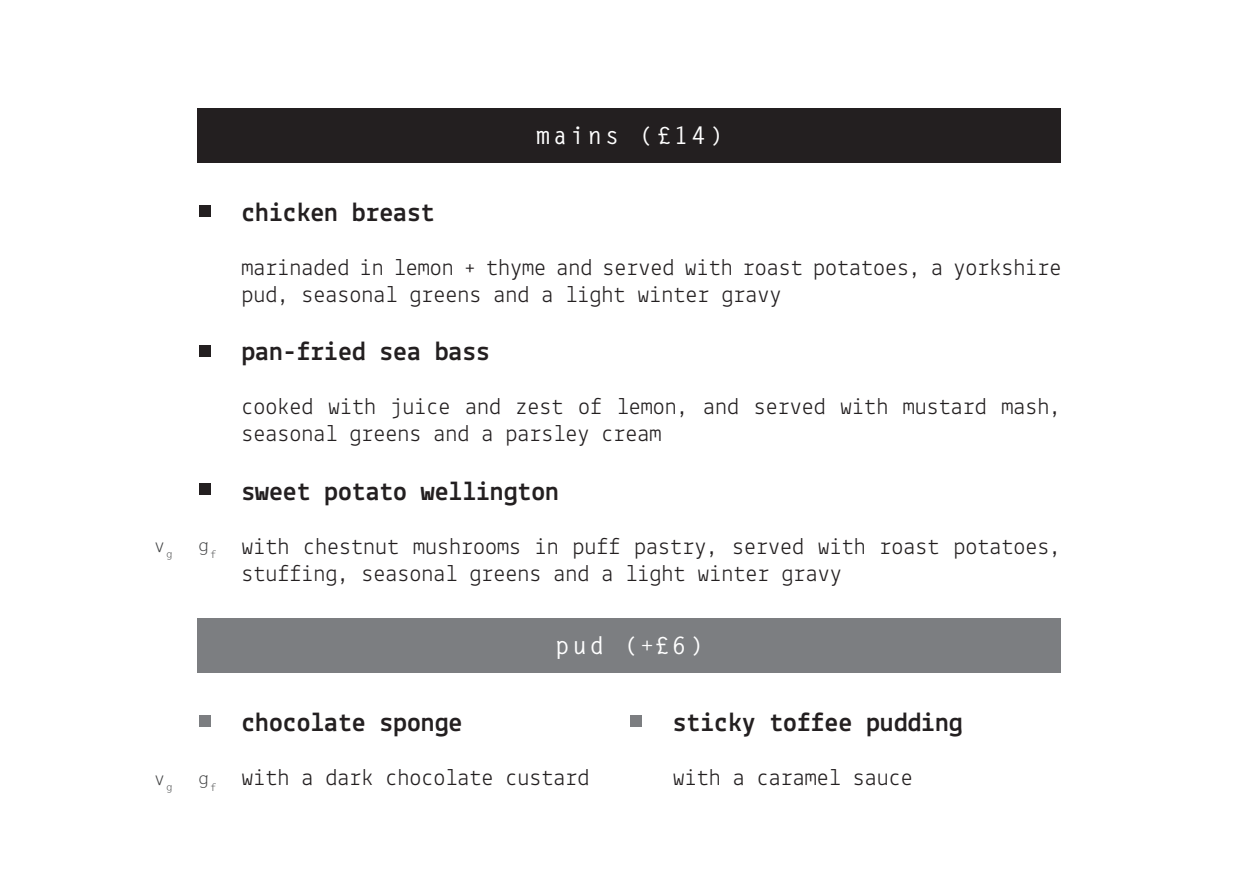
<style>
.page{position:relative;width:1259px;height:893px;background:#fff}
.page>*{position:absolute;margin:0;border:0;box-sizing:border-box;transform-origin:0 0}
.t1{font:700 27.6px "Lekton";color:#231f20}
.t2{font:24px/27px "Lekton";color:#231f20}
.t3{font:700 24px "Letter Gothic Std";letter-spacing:.12em;color:#fff}
.t4{font:18px "Letter Gothic Std";color:#414243;scale:1.13 1}
.t5{font:10.5px "Letter Gothic Std";color:#414243;scale:1.13 1}
.s1{font-size:18px}
</style>
<div class="page">
<div style="left:199px;top:205px;width:12px;height:12px;background:#231f20"></div>
<div style="left:199px;top:345px;width:12px;height:12px;background:#231f20"></div>
<div style="left:199px;top:482px;width:12px;height:12px;background:#231f20"></div>
<div style="left:198px;top:108px;width:863px;height:54px;background:#231f20"></div>
<div style="left:198px;top:618px;width:863px;height:55px;background:#7c7e81"></div>
<div style="left:199px;top:715px;width:12px;height:12px;background:#7c7e81"></div>
<div style="left:630px;top:715px;width:12px;height:12px;background:#7c7e81"></div>
<p class="t3" style="left:536px;top:121px;width:189px">mains (£14)</p>
<p class="t4" style="left:198px;top:535px;width:12px">g</p>
<p class="t4" style="left:154px;top:536px;width:19px">v<sub>g</sub></p>
<p class="t5" style="left:210px;top:548px;width:8px">f</p>
<p class="t1" style="left:241px;top:195px;width:195px">chicken breast</p>
<p class="t2" style="left:241px;top:253px;width:821px">marinaded in lemon + thyme and served with roast potatoes, a yorkshire pud, seasonal greens and a light winter gravy</p>
<p class="t1" style="left:241px;top:334px;width:250px">pan-fried sea bass</p>
<p class="t2" style="left:241px;top:392px;width:821px">cooked with juice and zest of lemon, and served with mustard mash, seasonal greens and a parsley cream</p>
<p class="t1" style="left:241px;top:474px;width:319px">sweet potato wellington</p>
<p class="t2" style="left:241px;top:532px;width:821px">with chestnut mushrooms in puff pastry, served with roast potatoes, stuffing, seasonal greens and a light winter gravy</p>
<p class="t3" style="left:555px;top:631px;width:150px">pud (<span class="s1">+</span>£6)</p>
<p class="t1" style="left:673px;top:705px;width:291px">sticky toffee pudding</p>
<p class="t1" style="left:241px;top:705px;width:222px">chocolate sponge</p>
<p class="t2" style="left:241px;top:763px;width:350px">with a dark chocolate custard</p>
<p class="t4" style="left:154px;top:768px;width:19px">v<sub>g</sub></p>
<p class="t4" style="left:198px;top:768px;width:19px">g<sub>f</sub></p>
<p class="t2" style="left:673px;top:763px;width:241px">with a caramel sauce</p>
</div>
